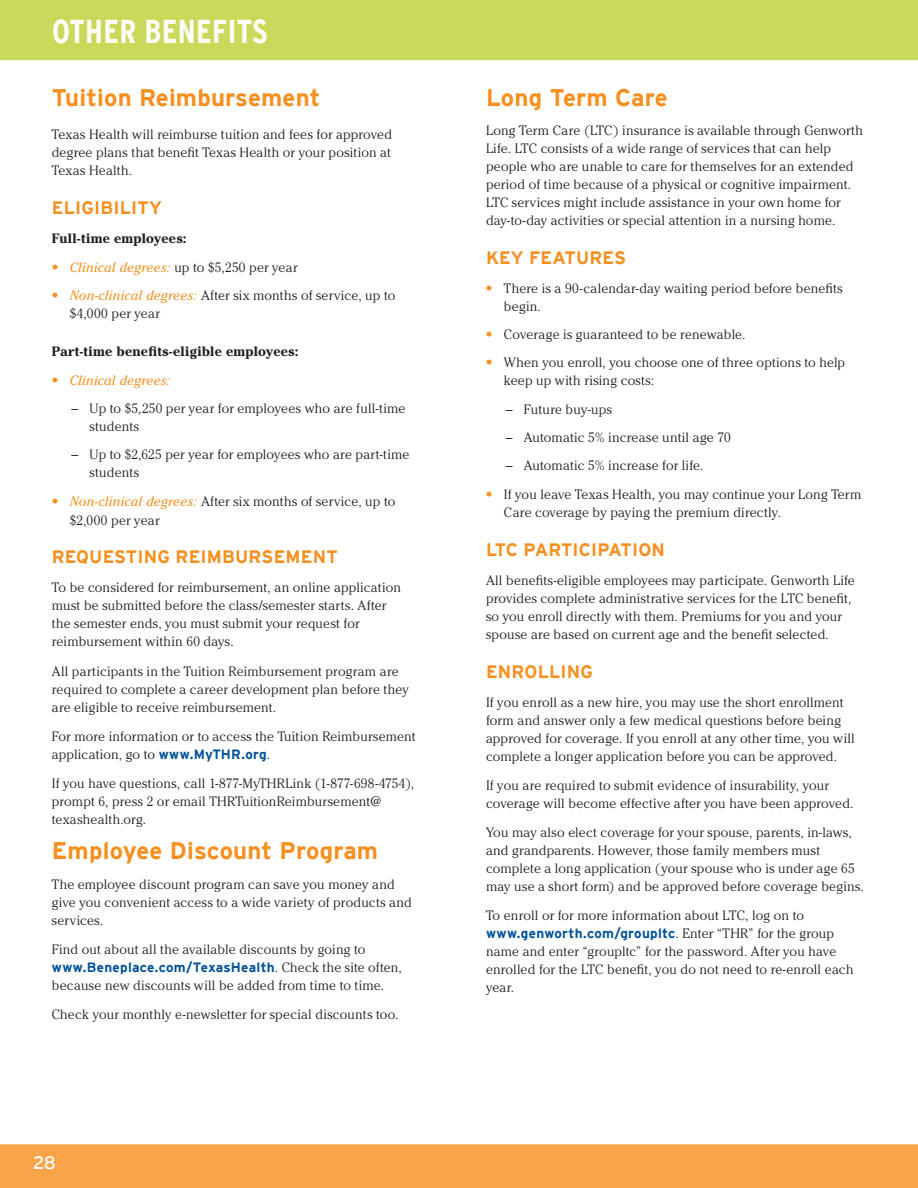
<style>
.page{position:relative;width:918px;height:1188px;background:#fff}
.page>*{position:absolute;margin:0;border:0;box-sizing:border-box;transform-origin:0 0}
.t1{font:700 condensed 33px "Interstate";letter-spacing:.01em;color:#fff}
.t2{font:700 24px "Interstate";letter-spacing:.01em;color:#f68f1e}
.t3{font:700 18px "Interstate";letter-spacing:.01em;color:#f68f1e}
.t4{font:18px "Interstate";color:#fff}
.t5{font:300 13.5px/18px "Cheltenham Std";letter-spacing:.01em;color:#231f20}
.t6{font:700 13.5px "Interstate";letter-spacing:.02em;color:#01529a}
.t7{font:700 13.5px "Cheltenham Std";letter-spacing:.015em;color:#231f20}
.t8{font:italic 13.5px "Cheltenham Std";letter-spacing:.01em;color:#f68f1e}
.s1{font-family:"Interstate";font-weight:700;color:#f68f1e}
.s2{font-weight:400;font-style:italic;color:#f68f1e}
.s3{font-family:"Interstate";font-weight:700;font-style:normal}
.s4{font-family:"Interstate";font-weight:700;color:#01529a}
.s5{font-family:"Cheltenham Std";font-weight:300;color:#231f20}
</style>
<div class="page">
<div style="left:0;top:0;width:918px;height:60px;background:#cad959"></div>
<div style="left:0;top:1144px;width:918px;height:44px;background:#f9a449"></div>
<h1 class="t1" style="left:52px;top:13px;width:217px">OTHER BENEFITS</h1>
<h2 class="t2" style="left:52px;top:84px;width:270px">Tuition Reimbursement</h2>
<p class="t5" style="left:52px;top:125px;width:342px;text-align:justify">Texas Health will reimburse tuition and fees for approved degree plans that benefit Texas Health or your position at Texas Health.</p>
<h3 class="t3" style="left:52px;top:197px;width:112px">ELIGIBILITY</h3>
<p class="t7" style="left:52px;top:230px;width:136px">Full-time employees:</p>
<p class="t5" style="left:52px;top:258px;width:247px"><span class="s1">•</span> <span class="s2">Clinical degrees:</span> up to $5,250 per year</p>
<p class="t5" style="left:70px;top:287px;width:327px;text-indent:-18px"><span class="s1">•</span> <span class="s2">Non-clinical degrees:</span> After six months of service, up to $4,000 per year</p>
<p class="t7" style="left:52px;top:343px;width:248px">Part-time benefits-eligible employees:</p>
<p class="t8" style="left:52px;top:372px;width:120px"><span class="s3">•</span> Clinical degrees:</p>
<p class="t5" style="left:90px;top:399px;width:317px;text-indent:-18px">– Up to $5,250 per year for employees who are full-time students</p>
<p class="t5" style="left:90px;top:446px;width:321px;text-indent:-18px">– Up to $2,625 per year for employees who are part-time students</p>
<p class="t5" style="left:70px;top:491px;width:327px;line-height:19.5px;text-indent:-18px"><span class="s1">•</span> <span class="s2">Non-clinical degrees:</span> After six months of service, up to $2,000 per year</p>
<h3 class="t3" style="left:52px;top:547px;width:287px">REQUESTING REIMBURSEMENT</h3>
<p class="t5" style="left:52px;top:579px;width:351px">To be considered for reimbursement, an online application must be submitted before the class/semester starts. After the semester ends, you must submit your request for reimbursement within 60 days.</p>
<p class="t5" style="left:52px;top:662px;width:359px">All participants in the Tuition Reimbursement program are required to complete a career development plan before they are eligible to receive reimbursement.</p>
<p class="t5" style="left:52px;top:727px;width:365px">For more information or to access the Tuition Reimbursement application, go to <span class="s4">www.MyTHR.org</span>.</p>
<p class="t5" style="left:52px;top:774px;width:364px">If you have questions, call 1-877-MyTHRLink (1-877-698-4754), prompt 6, press 2 or email THRTuitionReimbursement@ texashealth.org.</p>
<h2 class="t2" style="left:52px;top:838px;width:328px">Employee Discount Program</h2>
<p class="t5" style="left:52px;top:875px;width:362px">The employee discount program can save you money and give you convenient access to a wide variety of products and services.</p>
<p class="t5" style="left:52px;top:940px;width:315px">Find out about all the available discounts by going to</p>
<p class="t6" style="left:52px;top:959px;width:352px">www.Beneplace.com/TexasHealth<span class="s5">. Check the site often,</span></p>
<p class="t5" style="left:52px;top:970px;width:348px;line-height:29.1px">because new discounts will be added from time to time.<br>Check your monthly e-newsletter for special discounts too.</p>
<h3 class="t4" style="left:33px;top:1153px;width:24px">28</h3>
<h2 class="t2" style="left:486px;top:84px;width:183px">Long Term Care</h2>
<p class="t5" style="left:486px;top:121px;width:379px">Long Term Care (LTC) insurance is available through Genworth Life. LTC consists of a wide range of services that can help people who are unable to care for themselves for an extended period of time because of a physical or cognitive impairment.<br>LTC services might include assistance in your own home for day-to-day activities or special attention in a nursing home.</p>
<h3 class="t3" style="left:486px;top:247px;width:142px">KEY FEATURES</h3>
<p class="t5" style="left:504px;top:279px;width:340px;text-indent:-18px"><span class="s1">•</span> There is a 90-calendar-day waiting period before benefits begin.</p>
<p class="t5" style="left:486px;top:325px;width:261px"><span class="s1">•</span> Coverage is guaranteed to be renewable.</p>
<p class="t5" style="left:504px;top:354px;width:343px;text-indent:-18px"><span class="s1">•</span> When you enroll, you choose one of three options to help keep up with rising costs:</p>
<p class="t5" style="left:506px;top:400px;width:108px">– Future buy-ups</p>
<p class="t5" style="left:506px;top:428px;width:226px">– Automatic 5% increase until age 70</p>
<p class="t5" style="left:506px;top:456px;width:199px">– Automatic 5% increase for life.</p>
<p class="t5" style="left:504px;top:485px;width:359px;text-indent:-18px"><span class="s1">•</span> If you leave Texas Health, you may continue your Long Term<br>Care coverage by paying the premium directly.</p>
<h3 class="t3" style="left:486px;top:539px;width:181px">LTC PARTICIPATION</h3>
<p class="t5" style="left:486px;top:571px;width:370px">All benefits-eligible employees may participate. Genworth Life provides complete administrative services for the LTC benefit, so you enroll directly with them. Premiums for you and your spouse are based on current age and the benefit selected.</p>
<h3 class="t3" style="left:486px;top:661px;width:108px">ENROLLING</h3>
<p class="t5" style="left:486px;top:693px;width:370px">If you enroll as a new hire, you may use the short enrollment form and answer only a few medical questions before being approved for coverage. If you enroll at any other time, you will complete a longer application before you can be approved.</p>
<p class="t5" style="left:486px;top:776px;width:369px">If you are required to submit evidence of insurability, your coverage will become effective after you have been approved.</p>
<p class="t5" style="left:486px;top:823px;width:379px">You may also elect coverage for your spouse, parents, in-laws, and grandparents. However, those family members must complete a long application (your spouse who is under age 65 may use a short form) and be approved before coverage begins.</p>
<p class="t5" style="left:486px;top:906px;width:320px">To enroll or for more information about LTC, log on to</p>
<p class="t6" style="left:486px;top:926px;width:350px">www.genworth.com/groupltc<span class="s5">. Enter “THR” for the group</span></p>
<p class="t5" style="left:486px;top:942px;width:369px">name and enter “groupltc” for the password. After you have enrolled for the LTC benefit, you do not need to re-enroll each year.</p>
</div>
